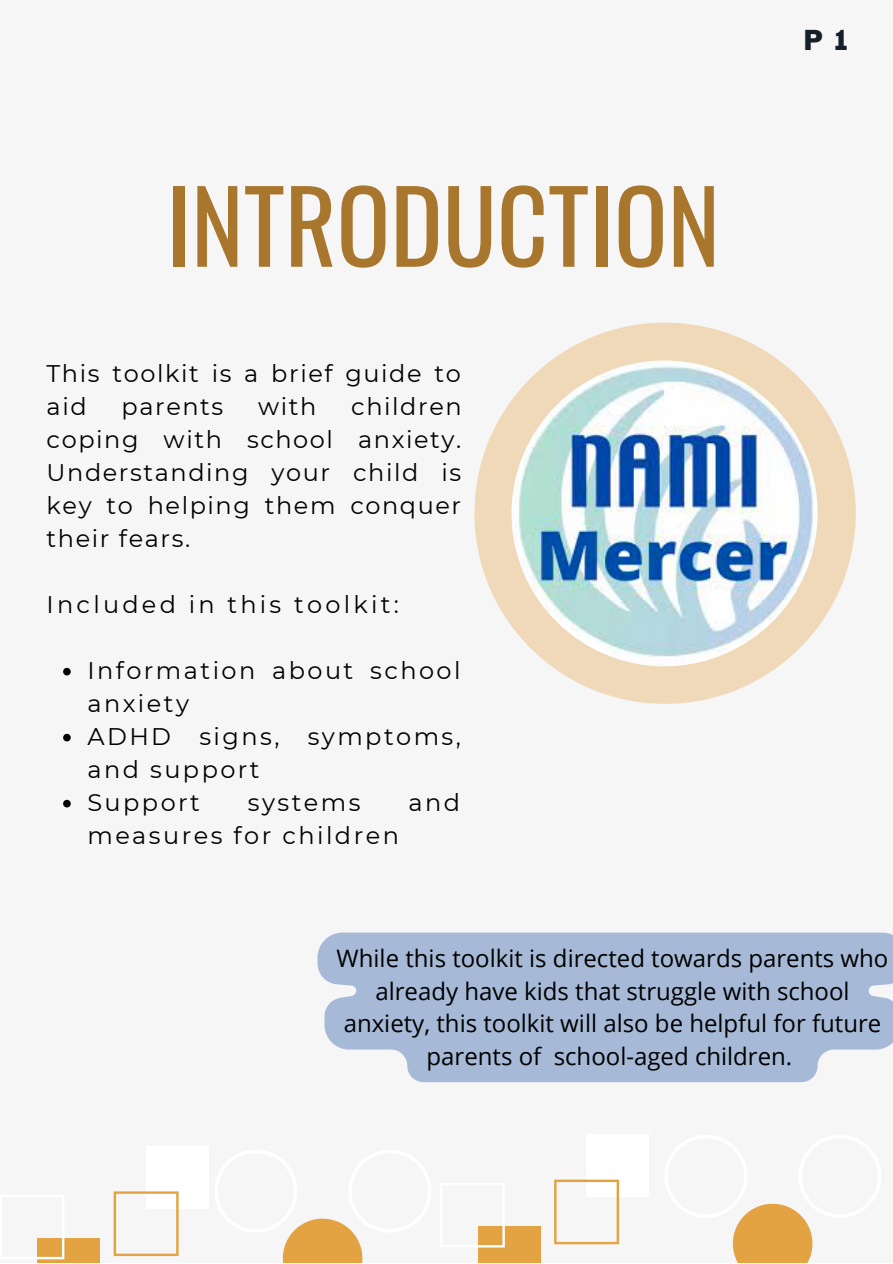
<style>
.page{position:relative;width:893px;height:1264px;background:#fff}
.page>*{position:absolute;margin:0;border:0;box-sizing:border-box;transform-origin:0 0}
.t1{font:99.6px "Oswald";color:#a8772d}
.t2{font:30px "Franklin Gothic";color:#162029}
.t3{font:24px/33px "Montserrat";letter-spacing:.1em;color:#000}
.t4{font:24px/32.5px "Open Sans";color:#000;text-align:center}
.t5{font:24px/33px "Montserrat";letter-spacing:.065em;color:#000}
.t6{font:24px "Montserrat";letter-spacing:.135em;color:#000}
</style>
<div class="page">
<div style="left:0;top:0;width:892px;height:1262px;background:#f7f6f7"></div>
<svg style="left:282px;top:1218px;width:81px;height:44px"></svg>
<svg style="left:732px;top:1203px;width:81px;height:59px"></svg>
<div style="left:146px;top:1146px;width:63px;height:62px;background:#fff"></div>
<div style="left:38px;top:1238px;width:62px;height:24px;background:#e4a342"></div>
<svg style="left:114px;top:1191px;width:65px;height:64px"></svg>
<svg style="left:37px;top:1238px;width:27px;height:21px"></svg>
<div style="left:586px;top:1134px;width:63px;height:62px;background:#fff"></div>
<div style="left:478px;top:1226px;width:62px;height:36px;background:#e4a342"></div>
<svg style="left:554px;top:1179px;width:65px;height:65px"></svg>
<svg style="left:478px;top:1226px;width:27px;height:21px"></svg>
<svg style="left:474px;top:322px;width:381px;height:382px;fill:#f0d9b8"></svg>
<img style="left:511px;top:360px;width:306px;height:306px;border-radius:50%">
<svg style="left:63px;top:668px;width:8px;height:7px"></svg>
<svg style="left:63px;top:733px;width:8px;height:8px"></svg>
<svg style="left:63px;top:799px;width:8px;height:8px"></svg>
<svg style="left:317px;top:932px;width:575px;height:150px;fill:#a6bad7"></svg>
<h1 class="t1" style="left:166px;top:148px;width:555px">INTRODUCTION</h1>
<p class="t5" style="left:47px;top:357px;width:415px">This toolkit is a brief guide to aid</p>
<p class="t3" style="left:47px;top:390px;width:416px;text-align:justify;text-indent:304px">children coping with school anxiety.<br>Understanding your child is key to helping them conquer their fears.</p>
<p class="t5" style="left:121px;top:390px;width:103px">parents</p>
<p class="t3" style="left:258px;top:390px;width:60px">with</p>
<p class="t6" style="left:47px;top:590px;width:353px">Included in this toolkit:</p>
<p class="t3" style="left:87px;top:654px;width:375px">Information about school anxiety<br>ADHD signs, symptoms, and support<br>Support</p>
<p class="t3" style="left:248px;top:786px;width:114px">systems</p>
<p class="t3" style="left:408px;top:786px;width:53px">and</p>
<p class="t3" style="left:87px;top:819px;width:313px">measures for children</p>
<p class="t2" style="left:803px;top:30px;width:48px">P 1</p>
<p class="t4" style="left:336px;top:941px;width:553px">While this toolkit is directed towards parents who already have kids that struggle with school anxiety, this toolkit will also be helpful for future parents of school-aged children.</p>
</div>
